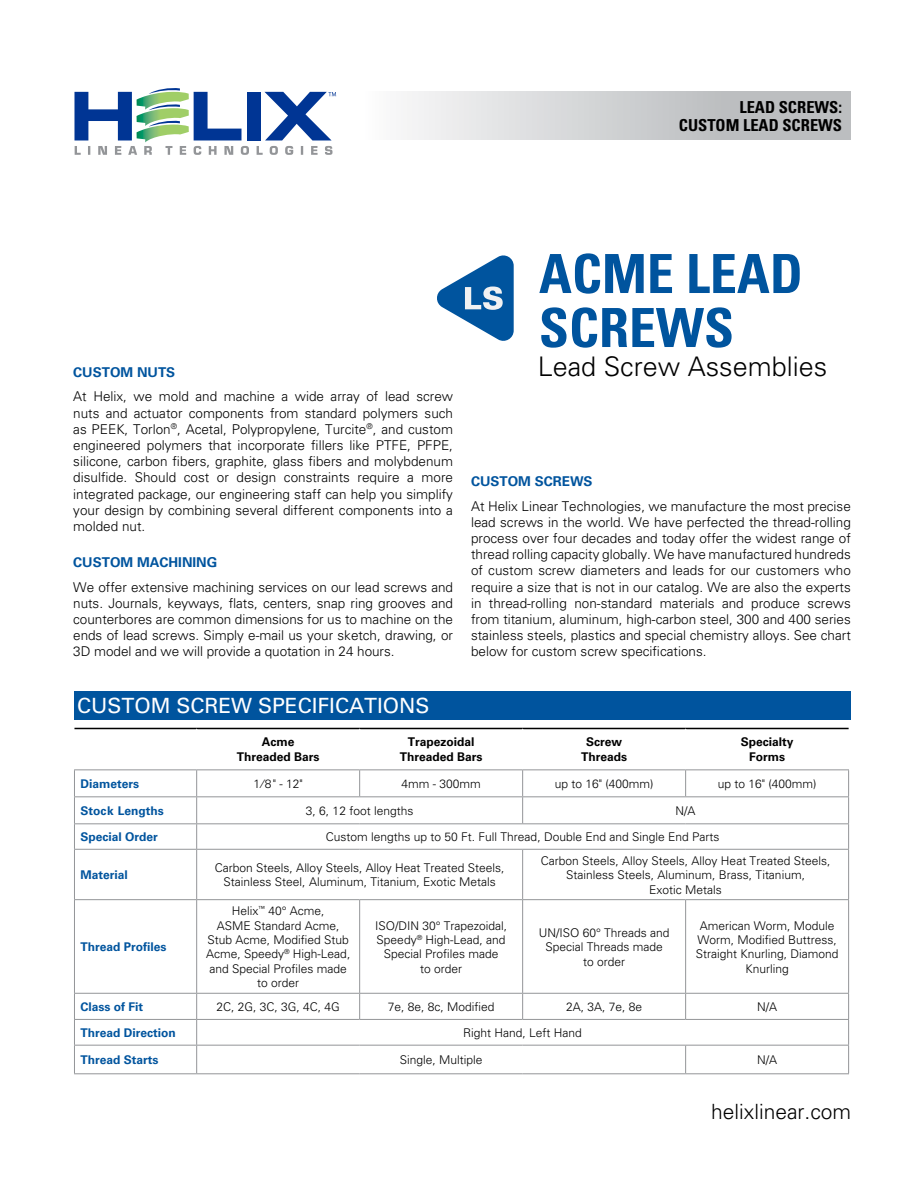
<style>
.page{position:relative;width:918px;height:1188px;background:#fff}
.page>*{position:absolute;margin:0;border:0;box-sizing:border-box;transform-origin:0 0}
.t1{font:700 condensed 54px/54px "Univers LT";color:#00549e}
.t2{font:300 27px "Univers LT";color:#000}
.t3{font:21px "Univers LT";color:#fff}
.t4{font:300 21px "Univers LT";color:#000}
.t5{font:700 condensed 16.5px/18px "Univers LT";color:#000;text-align:right}
.t6{font:300 13.5px/16.2px "Univers LT";color:#000;text-align:justify}
.t7{font:700 13.5px "Univers LT";color:#00549e}
.t8{font:300 12px/14.4px "Univers LT";color:#000;text-align:center}
.t9{font:700 12px "Univers LT";color:#00549e}
.t10{font:700 12px/15px "Univers LT";color:#000;text-align:center}
</style>
<div class="page">
<svg style="left:74px;top:88px;width:262px;height:67px"></svg>
<svg style="left:437px;top:255px;width:77px;height:86px"></svg>
<div style="left:363px;top:92px;width:487px;height:47px;background:linear-gradient(to right,#f8f8f9,#afb2b4)"></div>
<svg style="left:74px;top:728px;width:775px;height:121px"></svg>
<hr style="left:74px;top:849px;width:123px;height:1px;background:#939598">
<hr style="left:74px;top:850px;width:1px;height:49px;background:#939598">
<hr style="left:197px;top:849px;width:163px;height:1px;background:#939598">
<hr style="left:196px;top:850px;width:1px;height:49px;background:#939598">
<hr style="left:360px;top:849px;width:163px;height:1px;background:#939598">
<hr style="left:523px;top:849px;width:163px;height:1px;background:#939598">
<hr style="left:522px;top:850px;width:1px;height:49px;background:#939598">
<hr style="left:686px;top:849px;width:163px;height:1px;background:#939598">
<hr style="left:848px;top:850px;width:1px;height:49px;background:#939598">
<hr style="left:74px;top:899px;width:123px;height:1px;background:#939598">
<hr style="left:74px;top:900px;width:1px;height:93px;background:#939598">
<hr style="left:197px;top:899px;width:163px;height:1px;background:#939598">
<hr style="left:196px;top:900px;width:1px;height:93px;background:#939598">
<hr style="left:360px;top:899px;width:163px;height:1px;background:#939598">
<hr style="left:359px;top:900px;width:1px;height:93px;background:#939598">
<hr style="left:523px;top:899px;width:163px;height:1px;background:#939598">
<hr style="left:522px;top:900px;width:1px;height:93px;background:#939598">
<hr style="left:686px;top:899px;width:163px;height:1px;background:#939598">
<hr style="left:685px;top:900px;width:1px;height:93px;background:#939598">
<hr style="left:848px;top:900px;width:1px;height:93px;background:#939598">
<hr style="left:74px;top:993px;width:123px;height:1px;background:#939598">
<hr style="left:197px;top:993px;width:163px;height:1px;background:#939598">
<hr style="left:360px;top:993px;width:163px;height:1px;background:#939598">
<svg style="left:359px;top:994px;width:1px;height:25px"></svg>
<hr style="left:523px;top:993px;width:163px;height:1px;background:#939598">
<svg style="left:522px;top:994px;width:1px;height:25px"></svg>
<hr style="left:686px;top:993px;width:163px;height:1px;background:#939598">
<svg style="left:685px;top:994px;width:1px;height:25px"></svg>
<hr style="left:74px;top:1019px;width:123px;height:1px;background:#939598">
<hr style="left:197px;top:1019px;width:163px;height:1px;background:#939598">
<hr style="left:360px;top:1019px;width:163px;height:1px;background:#939598">
<hr style="left:523px;top:1019px;width:163px;height:1px;background:#939598">
<hr style="left:686px;top:1019px;width:163px;height:1px;background:#939598">
<hr style="left:74px;top:1045px;width:123px;height:1px;background:#939598">
<svg style="left:74px;top:994px;width:1px;height:79px"></svg>
<hr style="left:197px;top:1045px;width:163px;height:1px;background:#939598">
<svg style="left:196px;top:994px;width:1px;height:79px"></svg>
<hr style="left:360px;top:1045px;width:163px;height:1px;background:#939598">
<hr style="left:523px;top:1045px;width:163px;height:1px;background:#939598">
<hr style="left:686px;top:1045px;width:163px;height:1px;background:#939598">
<svg style="left:685px;top:1046px;width:1px;height:27px"></svg>
<svg style="left:848px;top:994px;width:1px;height:79px"></svg>
<hr style="left:74px;top:1073px;width:123px;height:1px;background:#939598">
<hr style="left:197px;top:1073px;width:163px;height:1px;background:#939598">
<hr style="left:360px;top:1073px;width:163px;height:1px;background:#939598">
<hr style="left:523px;top:1073px;width:163px;height:1px;background:#939598">
<hr style="left:686px;top:1073px;width:163px;height:1px;background:#939598">
<div style="left:74px;top:691px;width:777px;height:29px;background:#00549e"></div>
<p class="t5" style="left:679px;top:98px;width:165px">LEAD SCREWS:<br>CUSTOM LEAD SCREWS</p>
<p class="t7" style="left:73px;top:364px;width:104px">CUSTOM NUTS</p>
<p class="t6" style="left:73px;top:388px;width:381px">At Helix, we mold and machine a wide array of lead screw nuts and actuator components from standard polymers such as PEEK, Torlon<sup>®</sup>, Acetal, Polypropylene, Turcite<sup>®</sup>, and custom engineered polymers that incorporate fillers like PTFE, PFPE, silicone, carbon fibers, graphite, glass fibers and molybdenum disulfide. Should cost or design constraints require a more integrated package, our engineering staff can help you simplify your design by combining several different components into a molded nut.</p>
<p class="t7" style="left:73px;top:555px;width:146px">CUSTOM MACHINING</p>
<p class="t6" style="left:73px;top:579px;width:381px">We offer extensive machining services on our lead screws and nuts. Journals, keyways, flats, centers, snap ring grooves and counterbores are common dimensions for us to machine on the ends of lead screws. Simply e-mail us your sketch, drawing, or 3D model and we will provide a quotation in 24 hours.</p>
<h3 class="t3" style="left:77px;top:693px;width:354px">CUSTOM SCREW SPECIFICATIONS</h3>
<h1 class="t1" style="left:539px;top:247px;width:265px">ACME LEAD<br>SCREWS</h1>
<h2 class="t2" style="left:538px;top:350px;width:291px">Lead Screw Assemblies</h2>
<p class="t7" style="left:471px;top:474px;width:123px">CUSTOM SCREWS</p>
<p class="t6" style="left:471px;top:498px;width:381px">At Helix Linear Technologies, we manufacture the most precise lead screws in the world. We have perfected the thread-rolling process over four decades and today offer the widest range of thread rolling capacity globally. We have manufactured hundreds of custom screw diameters and leads for our customers who require a size that is not in our catalog. We are also the experts in thread-rolling non-standard materials and produce screws from titanium, aluminum, high-carbon steel, 300 and 400 series stainless steels, plastics and special chemistry alloys. See chart below for custom screw specifications.</p>
<p class="t10" style="left:237px;top:735px;width:84px">Acme<br>Threaded Bars</p>
<p class="t10" style="left:400px;top:735px;width:84px">Trapezoidal<br>Threaded Bars</p>
<p class="t10" style="left:581px;top:735px;width:48px">Screw<br>Threads</p>
<p class="t10" style="left:741px;top:735px;width:54px">Specialty<br>Forms</p>
<p class="t9" style="left:80px;top:777px;width:60px">Diameters</p>
<p class="t8" style="left:254px;top:777px;width:51px">1⁄8" - 12"</p>
<p class="t8" style="left:401px;top:777px;width:81px">4mm - 300mm</p>
<p class="t8" style="left:555px;top:777px;width:100px">up to 16" (400mm)</p>
<p class="t8" style="left:718px;top:777px;width:100px">up to 16" (400mm)</p>
<p class="t9" style="left:80px;top:804px;width:85px">Stock Lengths</p>
<p class="t8" style="left:306px;top:804px;width:109px">3, 6, 12 foot lengths</p>
<p class="t8" style="left:676px;top:804px;width:22px">N/A</p>
<p class="t9" style="left:80px;top:830px;width:79px">Special Order</p>
<p class="t8" style="left:326px;top:830px;width:395px">Custom lengths up to 50 Ft. Full Thread, Double End and Single End Parts</p>
<p class="t9" style="left:80px;top:868px;width:49px">Material</p>
<p class="t8" style="left:215px;top:861px;width:291px">Carbon Steels, Alloy Steels, Alloy Heat Treated Steels,<br>Stainless Steel, Aluminum, Titanium, Exotic Metals</p>
<p class="t8" style="left:541px;top:853px;width:291px">Carbon Steels, Alloy Steels, Alloy Heat Treated Steels,<br>Stainless Steels, Aluminum, Brass, Titanium,<br>Exotic Metals</p>
<p class="t9" style="left:80px;top:940px;width:88px">Thread Profiles</p>
<p class="t8" style="left:206px;top:904px;width:146px">Helix<sup>™</sup> 40° Acme,<br>ASME Standard Acme,<br>Stub Acme, Modified Stub<br>Acme, Speedy<sup>®</sup> High-Lead, and Special Profiles made to order</p>
<p class="t8" style="left:375px;top:918px;width:134px">ISO/DIN 30° Trapezoidal,<br>Speedy<sup>®</sup> High-Lead, and<br>Special Profiles made<br>to order</p>
<p class="t8" style="left:539px;top:925px;width:132px">UN/ISO 60° Threads and<br>Special Threads made to order</p>
<p class="t8" style="left:696px;top:918px;width:144px">American Worm, Module<br>Worm, Modified Buttress,<br>Straight Knurling, Diamond<br>Knurling</p>
<p class="t9" style="left:80px;top:1000px;width:64px">Class of Fit</p>
<p class="t8" style="left:216px;top:1000px;width:125px">2C, 2G, 3C, 3G, 4C, 4G</p>
<p class="t8" style="left:388px;top:1000px;width:108px">7e, 8e, 8c, Modified</p>
<p class="t8" style="left:566px;top:1000px;width:78px">2A, 3A, 7e, 8e</p>
<p class="t8" style="left:757px;top:1000px;width:22px">N/A</p>
<p class="t9" style="left:80px;top:1026px;width:97px">Thread Direction</p>
<p class="t8" style="left:463px;top:1026px;width:120px">Right Hand, Left Hand</p>
<p class="t9" style="left:80px;top:1053px;width:80px">Thread Starts</p>
<p class="t8" style="left:400px;top:1053px;width:84px">Single, Multiple</p>
<p class="t8" style="left:757px;top:1053px;width:22px">N/A</p>
<h3 class="t4" style="left:711px;top:1099px;width:142px">helixlinear.com</h3>
</div>
